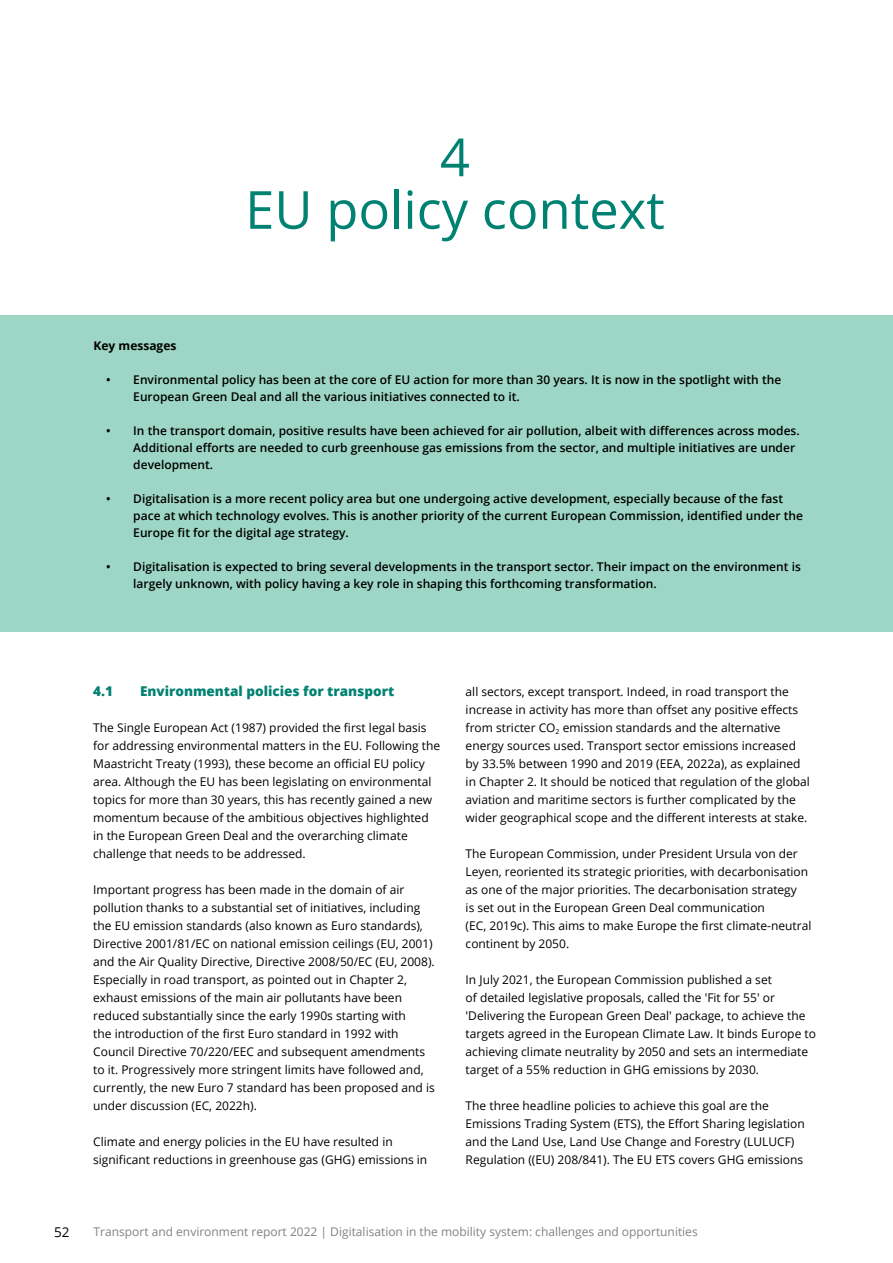
<style>
.page{position:relative;width:893px;height:1263px;background:#fff}
.page>*{position:absolute;margin:0;border:0;box-sizing:border-box;transform-origin:0 0}
.t1{font:52.5px/52.5px "Open Sans";color:#008273;text-align:center}
.t2{font:800 13.5px "Open Sans";color:#008273}
.t3{font:13.5px "Open Sans";color:#000}
.t4{font:12px/18px "Open Sans";color:#000}
.t5{font:600 12px/17.2px "Open Sans";color:#000}
.t6{font:12px "Open Sans";color:#808285}
.t7{font:700 12px "Open Sans";color:#000}
</style>
<div class="page">
<div style="left:0;top:315px;width:892px;height:316px;background:#9dd6c5"></div>
<h1 class="t1" style="left:245px;top:130px;width:421px">4<br>EU policy context</h1>
<p class="t7" style="left:94px;top:337px;width:84px">Key messages</p>
<p class="t5" style="left:133px;top:370px;width:649px;text-indent:-27px">• Environmental policy has been at the core of EU action for more than 30 years. It is now in the spotlight with the<br>European Green Deal and all the various initiatives connected to it.</p>
<p class="t5" style="left:133px;top:421px;width:668px;text-indent:-27px">• In the transport domain, positive results have been achieved for air pollution, albeit with differences across modes.<br>Additional efforts are needed to curb greenhouse gas emissions from the sector, and multiple initiatives are under development.</p>
<p class="t5" style="left:133px;top:490px;width:671px;text-indent:-27px">• Digitalisation is a more recent policy area but one undergoing active development, especially because of the fast pace at which technology evolves. This is another priority of the current European Commission, identified under the<br>Europe fit for the digital age strategy.</p>
<p class="t5" style="left:133px;top:558px;width:669px;text-indent:-27px">• Digitalisation is expected to bring several developments in the transport sector. Their impact on the environment is largely unknown, with policy having a key role in shaping this forthcoming transformation.</p>
<p class="t2" style="left:93px;top:681px;width:21px">4.1</p>
<p class="t2" style="left:140px;top:681px;width:256px">Environmental policies for transport</p>
<p class="t4" style="left:93px;top:718px;width:348px">The Single European Act (1987) provided the first legal basis for addressing environmental matters in the EU. Following the Maastricht Treaty (1993), these become an official EU policy area. Although the EU has been legislating on environmental topics for more than 30 years, this has recently gained a new momentum because of the ambitious objectives highlighted in the European Green Deal and the overarching climate challenge that needs to be addressed.</p>
<p class="t4" style="left:93px;top:880px;width:343px">Important progress has been made in the domain of air pollution thanks to a substantial set of initiatives, including the EU emission standards (also known as Euro standards), Directive 2001/81/EC on national emission ceilings (EU, 2001) and the Air Quality Directive, Directive 2008/50/EC (EU, 2008).<br>Especially in road transport, as pointed out in Chapter 2, exhaust emissions of the main air pollutants have been reduced substantially since the early 1990s starting with<br>the introduction of the first Euro standard in 1992 with Council Directive 70/220/EEC and subsequent amendments to it. Progressively more stringent limits have followed and, currently, the new Euro 7 standard has been proposed and is under discussion (EC, 2022h).</p>
<p class="t4" style="left:93px;top:1132px;width:336px">Climate and energy policies in the EU have resulted in significant reductions in greenhouse gas (GHG) emissions in</p>
<p class="t4" style="left:466px;top:682px;width:346px">all sectors, except transport. Indeed, in road transport the increase in activity has more than offset any positive effects from stricter CO<sub>2</sub> emission standards and the alternative energy sources used. Transport sector emissions increased by 33.5% between 1990 and 2019 (EEA, 2022a), as explained in Chapter 2. It should be noticed that regulation of the global aviation and maritime sectors is further complicated by the wider geographical scope and the different interests at stake.</p>
<p class="t4" style="left:466px;top:844px;width:347px">The European Commission, under President Ursula von der Leyen, reoriented its strategic priorities, with decarbonisation as one of the major priorities. The decarbonisation strategy<br>is set out in the European Green Deal communication<br>(EC, 2019c). This aims to make Europe the first climate-neutral continent by 2050.</p>
<p class="t4" style="left:466px;top:970px;width:352px">In July 2021, the European Commission published a set<br>of detailed legislative proposals, called the 'Fit for 55' or 'Delivering the European Green Deal' package, to achieve the targets agreed in the European Climate Law. It binds Europe to achieving climate neutrality by 2050 and sets an intermediate target of a 55% reduction in GHG emissions by 2030.</p>
<p class="t4" style="left:466px;top:1096px;width:341px">The three headline policies to achieve this goal are the Emissions Trading System (ETS), the Effort Sharing legislation and the Land Use, Land Use Change and Forestry (LULUCF)<br>Regulation ((EU) 208/841). The EU ETS covers GHG emissions</p>
<p class="t3" style="left:54px;top:1223px;width:17px">52</p>
<p class="t6" style="left:94px;top:1224px;width:606px">Transport and environment report 2022 | Digitalisation in the mobility system: challenges and opportunities</p>
</div>
